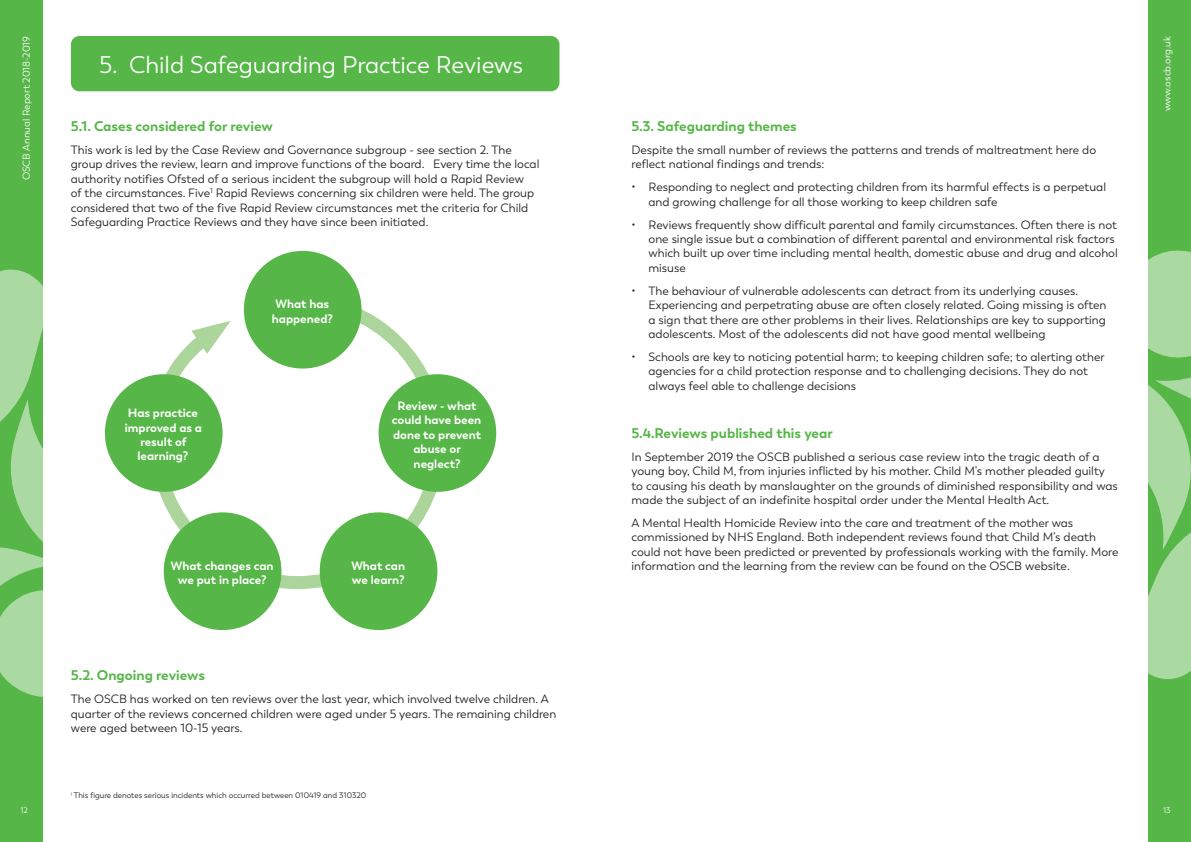
<style>
.page{position:relative;width:1191px;height:842px;background:#fff}
.page>*{position:absolute;margin:0;border:0;box-sizing:border-box;transform-origin:0 0}
.t1{font:24px "Trenda";color:#fff}
.t2{font:700 14px "Trenda";color:#56b647}
.t3{font:12px/14.4px "Trenda";color:#231f20}
.t4{font:700 12px/14.4px "Trenda";color:#fff;text-align:center}
.t5{font:10px "Trenda";color:#fff}
.t6{font:8px "Trenda";color:#231f20}
.t7{font:8px "Trenda";color:#fff}
</style>
<div class="page">
<svg style="left:146px;top:288px;width:305px;height:308px"></svg>
<svg style="left:191px;top:321px;width:40px;height:33px"></svg>
<div style="left:1148px;top:0;width:43px;height:842px;background:#56b647"></div>
<svg style="left:1148px;top:250px;width:43px;height:429px"></svg>
<div style="left:0;top:0;width:43px;height:842px;background:#56b647"></div>
<svg style="left:0;top:269px;width:43px;height:428px"></svg>
<div style="left:71px;top:36px;width:488px;height:55px;background:#56b647;border-radius:9px"></div>
<div style="left:244px;top:251px;width:117px;height:118px;background:#56b647;border-radius:50%"></div>
<div style="left:378px;top:374px;width:118px;height:118px;background:#56b647;border-radius:50%"></div>
<div style="left:105px;top:374px;width:118px;height:118px;background:#56b647;border-radius:50%"></div>
<div style="left:320px;top:512px;width:117px;height:118px;background:#56b647;border-radius:50%"></div>
<div style="left:164px;top:512px;width:117px;height:118px;background:#56b647;border-radius:50%"></div>
<p class="t5" style="left:20px;top:180px;width:146px;rotate:-90deg">OSCB Annual Report 2018-2019</p>
<p class="t7" style="left:21px;top:806px;width:9px">12</p>
<h1 class="t1" style="left:99px;top:50px;width:425px">5. Child Safeguarding Practice Reviews</h1>
<p class="t2" style="left:71px;top:117px;width:203px">5.1. Cases considered for review</p>
<p class="t3" style="left:71px;top:143px;width:470px">This work is led by the Case Review and Governance subgroup - see section 2. The group drives the review, learn and improve functions of the board. Every time the local authority notifies Ofsted of a serious incident the subgroup will hold a Rapid Review<br>of the circumstances. Five<sup>1</sup> Rapid Reviews concerning six children were held. The group considered that two of the five Rapid Review circumstances met the criteria for Child Safeguarding Practice Reviews and they have since been initiated.</p>
<p class="t4" style="left:125px;top:406px;width:79px">Has practice improved as a result of learning?</p>
<p class="t4" style="left:272px;top:297px;width:62px">What has happened?</p>
<p class="t4" style="left:392px;top:399px;width:91px">Review - what could have been done to prevent abuse or neglect?</p>
<p class="t4" style="left:171px;top:558px;width:104px">What changes can we put in place?</p>
<p class="t4" style="left:351px;top:558px;width:55px;text-align:left">What can we learn?</p>
<p class="t2" style="left:71px;top:667px;width:136px">5.2. Ongoing reviews</p>
<p class="t3" style="left:71px;top:692px;width:487px">The OSCB has worked on ten reviews over the last year, which involved twelve children. A quarter of the reviews concerned children were aged under 5 years. The remaining children were aged between 10-15 years.</p>
<p class="t6" style="left:71px;top:791px;width:297px"><sup>1</sup> This figure denotes serious incidents which occurred between 010419 and 310320</p>
<p class="t2" style="left:631px;top:117px;width:167px">5.3. Safeguarding themes</p>
<p class="t3" style="left:631px;top:143px;width:466px">Despite the small number of reviews the patterns and trends of maltreatment here do reflect national findings and trends:</p>
<p class="t3" style="left:648px;top:180px;width:459px;text-indent:-17px">• Responding to neglect and protecting children from its harmful effects is a perpetual and growing challenge for all those working to keep children safe</p>
<p class="t3" style="left:648px;top:217px;width:471px;text-indent:-17px">• Reviews frequently show difficult parental and family circumstances. Often there is not one single issue but a combination of different parental and environmental risk factors which built up over time including mental health, domestic abuse and drug and alcohol misuse</p>
<p class="t3" style="left:648px;top:284px;width:459px;text-indent:-17px">• The behaviour of vulnerable adolescents can detract from its underlying causes.<br>Experiencing and perpetrating abuse are often closely related. Going missing is often a sign that there are other problems in their lives. Relationships are key to supporting adolescents. Most of the adolescents did not have good mental wellbeing</p>
<p class="t3" style="left:648px;top:350px;width:457px;text-indent:-17px">• Schools are key to noticing potential harm; to keeping children safe; to alerting other agencies for a child protection response and to challenging decisions. They do not always feel able to challenge decisions</p>
<p class="t2" style="left:631px;top:424px;width:203px">5.4.Reviews published this year</p>
<p class="t3" style="left:631px;top:450px;width:488px">In September 2019 the OSCB published a serious case review into the tragic death of a young boy, Child M, from injuries inflicted by his mother. Child M’s mother pleaded guilty to causing his death by manslaughter on the grounds of diminished responsibility and was made the subject of an indefinite hospital order under the Mental Health Act.</p>
<p class="t3" style="left:631px;top:516px;width:488px">A Mental Health Homicide Review into the care and treatment of the mother was commissioned by NHS England. Both independent reviews found that Child M’s death could not have been predicted or prevented by professionals working with the family. More information and the learning from the review can be found on the OSCB website.</p>
<p class="t5" style="left:1161px;top:111px;width:77px;rotate:-90deg">www.oscb.org.uk</p>
<p class="t7" style="left:1163px;top:806px;width:9px">13</p>
</div>
